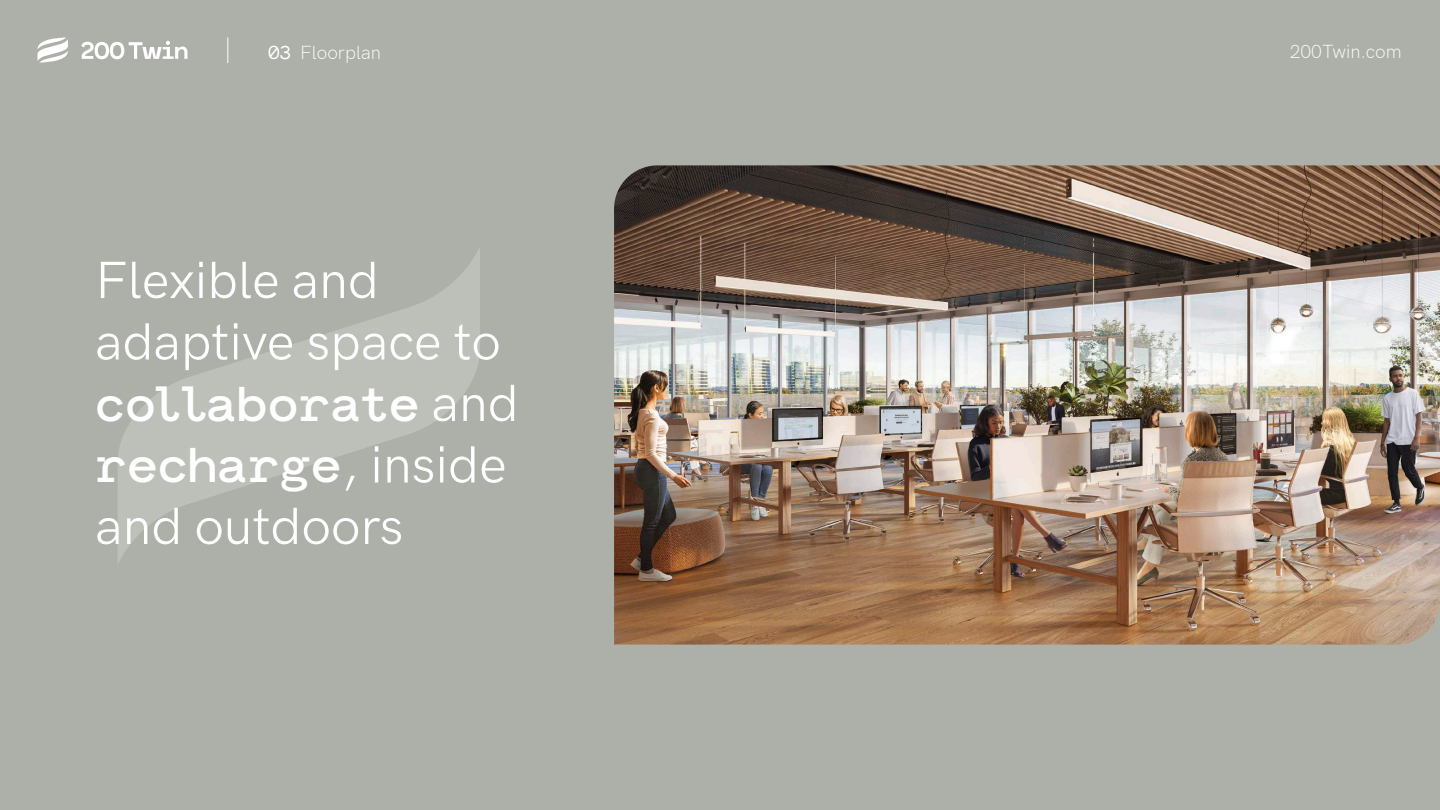
<style>
.page{position:relative;width:1440px;height:810px;background:#adb0a8}
.page>*{position:absolute;margin:0;border:0;box-sizing:border-box;transform-origin:0 0}
.t1{font:52.5px/61.5px "HK Grotesk";color:#fff}
.t2{font:500 48.75px/61.5px "Norm";color:#fff}
.t3{font:300 18.75px "HK Grotesk";color:#fff}
.s1{font-family:"Norm";font-weight:400}
.s2{font-family:"HK Grotesk";font-weight:400;font-size:52.5px}
</style>
<div class="page">
<svg style="left:118px;top:248px;width:362px;height:315px"></svg>
<img style="left:614px;top:165px;width:826px;height:480px">
<svg style="left:227px;top:38px;width:1px;height:25px"></svg>
<svg style="left:81px;top:41px;width:107px;height:18px"></svg>
<svg style="left:38px;top:37px;width:30px;height:26px"></svg>
<p class="t3" style="left:268px;top:38px;width:114px"><span class="s1">03</span> Floorplan</p>
<p class="t3" style="left:1290px;top:38px;width:113px">200Twin.com</p>
<p class="t1" style="left:95px;top:245px;width:407px">Flexible and adaptive space to</p>
<p class="t2" style="left:95px;top:378px;width:425px">collaborate <span class="s2">and </span>recharge<span class="s2">, inside</span></p>
<p class="t1" style="left:95px;top:491px;width:310px">and outdoors</p>
</div>
